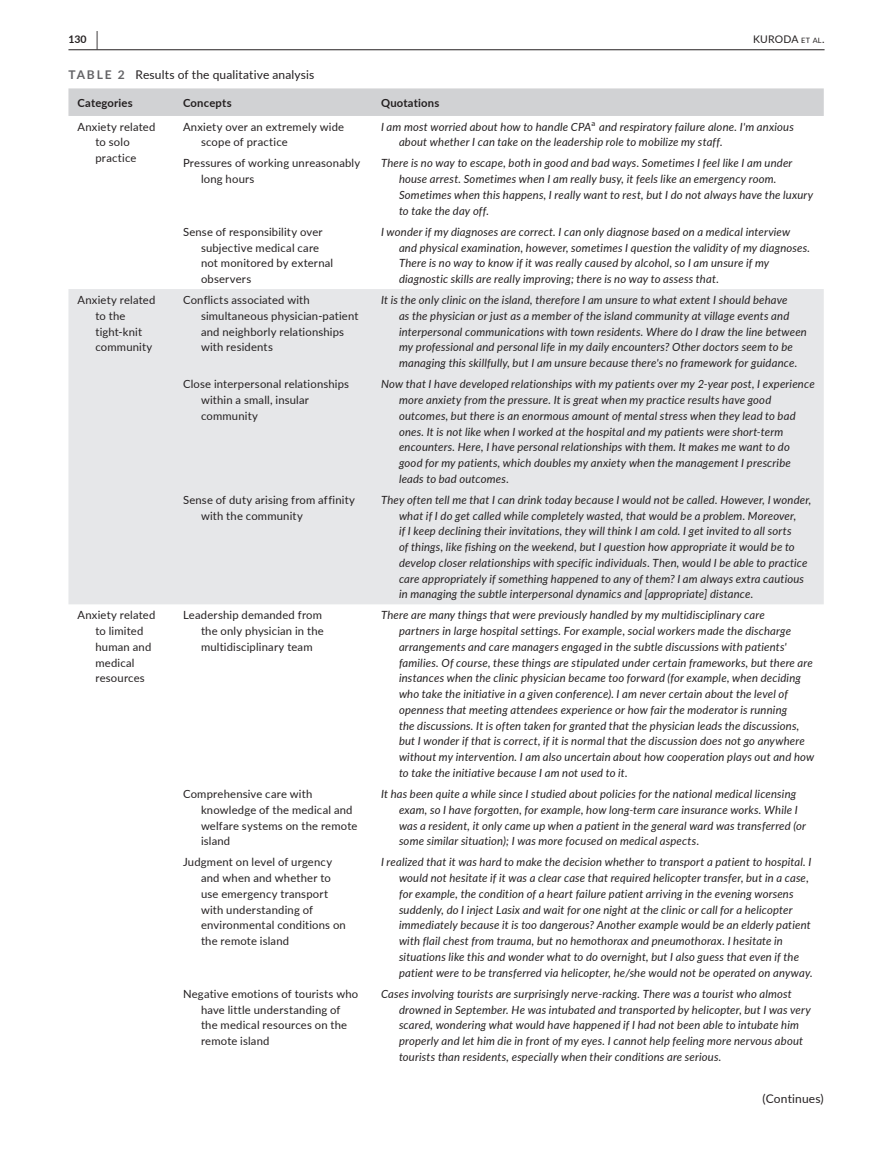
<style>
.page{position:relative;width:893px;height:1174px;background:#fff}
.page>*{position:absolute;margin:0;border:0;box-sizing:border-box;transform-origin:0 0}
.t1{font:12px "Lato";letter-spacing:.015em;color:#231f20}
.t2{font:italic 11.25px/15.8px "Lato";letter-spacing:.015em;color:#231f20}
.t3{font:11.25px/15.8px "Lato";letter-spacing:.015em;color:#231f20}
.t4{font:700 11.25px "Lato";letter-spacing:.015em;color:#231f20}
.t5{font:10.5px "Lato";letter-spacing:.02em;color:#231f20}
.t6{font:700 10.5px "Lato";color:#231f20}
.t7{font:7.8px "Lato";color:#231f20}
.s1{font-size:19.5px}
.s2{font-size:7.35px}
.s3{font-weight:700;color:#636366}
.s4{font-style:normal}
</style>
<div class="page">
<hr style="left:68px;top:49px;width:756px;height:1px;background:#231f20">
<div style="left:68px;top:88px;width:756px;height:28px;background:#d1d2d4"></div>
<div style="left:68px;top:289px;width:756px;height:315px;background:#e6e7e9"></div>
<p class="t6" style="left:68px;top:31px;width:31px">130 <span class="s1">|</span></p>
<p class="t5" style="left:753px;top:31px;width:73px">KURODA <span class="s2">et al</span>.</p>
<p class="t1" style="left:68px;top:66px;width:247px"><span class="s3">TABLE 2</span> Results of the qualitative analysis</p>
<p class="t4" style="left:77px;top:94px;width:57px">Categories</p>
<p class="t4" style="left:183px;top:94px;width:50px">Concepts</p>
<p class="t4" style="left:381px;top:94px;width:60px">Quotations</p>
<p class="t3" style="left:95px;top:118px;width:61px;text-indent:-18px">Anxiety related to solo practice</p>
<p class="t3" style="left:201px;top:118px;width:145px;text-indent:-18px">Anxiety over an extremely wide scope of practice</p>
<p class="t2" style="left:381px;top:118px;width:212px">I am most worried about how to handle CPA</p>
<p class="t7" style="left:592px;top:117px;width:5px">a</p>
<p class="t2" style="left:399px;top:118px;width:396px;text-indent:200px">and respiratory failure alone. I'm anxious about whether I can take on the leadership role to mobilize my staff<span class="s4">.</span></p>
<p class="t3" style="left:201px;top:155px;width:161px;text-indent:-18px">Pressures of working unreasonably long hours</p>
<p class="t2" style="left:399px;top:155px;width:416px;text-indent:-18px">There is no way to escape, both in good and bad ways. Sometimes I feel like I am under house arrest. Sometimes when I am really busy, it feels like an emergency room.<br>Sometimes when this happens, I really want to rest, but I do not always have the luxury to take the day off<span class="s4">.</span></p>
<p class="t3" style="left:201px;top:223px;width:134px;text-indent:-18px">Sense of responsibility over subjective medical care not monitored by external observers</p>
<p class="t2" style="left:399px;top:223px;width:413px;text-indent:-18px">I wonder if my diagnoses are correct. I can only diagnose based on a medical interview and physical examination, however, sometimes I question the validity of my diagnoses.<br>There is no way to know if it was really caused by alcohol, so I am unsure if my diagnostic skills are really improving; there is no way to assess that<span class="s4">.</span></p>
<p class="t3" style="left:95px;top:292px;width:61px;text-indent:-18px">Anxiety related to the tight-knit community</p>
<p class="t3" style="left:201px;top:292px;width:159px;text-indent:-18px">Conflicts associated with simultaneous physician-patient and neighborly relationships with residents</p>
<p class="t2" style="left:399px;top:292px;width:409px;text-indent:-18px">It is the only clinic on the island, therefore I am unsure to what extent I should behave<br>as the physician or just as a member of the island community at village events and interpersonal communications with town residents. Where do I draw the line between my professional and personal life in my daily encounters? Other doctors seem to be managing this skillfully, but I am unsure because there's no framework for guidance<span class="s4">.</span></p>
<p class="t3" style="left:201px;top:376px;width:150px;text-indent:-18px">Close interpersonal relationships within a small, insular community</p>
<p class="t2" style="left:399px;top:376px;width:417px;text-indent:-18px">Now that I have developed relationships with my patients over my 2-year post, I experience more anxiety from the pressure. It is great when my practice results have good outcomes, but there is an enormous amount of mental stress when they lead to bad ones. It is not like when I worked at the hospital and my patients were short-term encounters. Here, I have personal relationships with them. It makes me want to do good for my patients, which doubles my anxiety when the management I prescribe leads to bad outcomes<span class="s4">.</span></p>
<p class="t3" style="left:201px;top:491px;width:156px;text-indent:-18px">Sense of duty arising from affinity with the community</p>
<p class="t2" style="left:399px;top:491px;width:414px;text-indent:-18px">They often tell me that I can drink today because I would not be called. However, I wonder, what if I do get called while completely wasted, that would be a problem. Moreover,<br>if I keep declining their invitations, they will think I am cold. I get invited to all sorts<br>of things, like fishing on the weekend, but I question how appropriate it would be to develop closer relationships with specific individuals. Then, would I be able to practice care appropriately if something happened to any of them? I am always extra cautious in managing the subtle interpersonal dynamics and [appropriate] distance<span class="s4">.</span></p>
<p class="t3" style="left:95px;top:607px;width:61px;text-indent:-18px">Anxiety related to limited human and medical resources</p>
<p class="t3" style="left:201px;top:607px;width:124px;text-indent:-18px">Leadership demanded from the only physician in the multidisciplinary team</p>
<p class="t2" style="left:399px;top:607px;width:417px;text-indent:-18px">There are many things that were previously handled by my multidisciplinary care<br>partners in large hospital settings. For example, social workers made the discharge arrangements and care managers engaged in the subtle discussions with patients' families. Of course, these things are stipulated under certain frameworks, but there are instances when the clinic physician became too forward (for example, when deciding who take the initiative in a given conference). I am never certain about the level of openness that meeting attendees experience or how fair the moderator is running<br>the discussions. It is often taken for granted that the physician leads the discussions, but I wonder if that is correct, if it is normal that the discussion does not go anywhere without my intervention. I am also uncertain about how cooperation plays out and how to take the initiative because I am not used to it<span class="s4">.</span></p>
<p class="t3" style="left:201px;top:785px;width:158px;text-indent:-18px">Comprehensive care with knowledge of the medical and welfare systems on the remote island</p>
<p class="t2" style="left:399px;top:785px;width:409px;text-indent:-18px">It has been quite a while since I studied about policies for the national medical licensing exam, so I have forgotten, for example, how long-term care insurance works. While I was a resident, it only came up when a patient in the general ward was transferred (or some similar situation); I was more focused on medical aspects<span class="s4">.</span></p>
<p class="t3" style="left:201px;top:854px;width:146px;text-indent:-18px">Judgment on level of urgency and when and whether to use emergency transport with understanding of environmental conditions on the remote island</p>
<p class="t2" style="left:399px;top:854px;width:415px;text-indent:-18px">I realized that it was hard to make the decision whether to transport a patient to hospital. I would not hesitate if it was a clear case that required helicopter transfer, but in a case, for example, the condition of a heart failure patient arriving in the evening worsens suddenly, do I inject Lasix and wait for one night at the clinic or call for a helicopter immediately because it is too dangerous? Another example would be an elderly patient with flail chest from trauma, but no hemothorax and pneumothorax. I hesitate in situations like this and wonder what to do overnight, but I also guess that even if the patient were to be transferred via helicopter, he/she would not be operated on anyway<span class="s4">.</span></p>
<p class="t3" style="left:201px;top:985px;width:159px;text-indent:-18px">Negative emotions of tourists who have little understanding of the medical resources on the remote island</p>
<p class="t2" style="left:399px;top:985px;width:413px;text-indent:-18px">Cases involving tourists are surprisingly nerve-racking. There was a tourist who almost drowned in September. He was intubated and transported by helicopter, but I was very scared, wondering what would have happened if I had not been able to intubate him properly and let him die in front of my eyes. I cannot help feeling more nervous about tourists than residents, especially when their conditions are serious<span class="s4">.</span></p>
<p class="t1" style="left:762px;top:1090px;width:63px">(Continues)</p>
</div>
